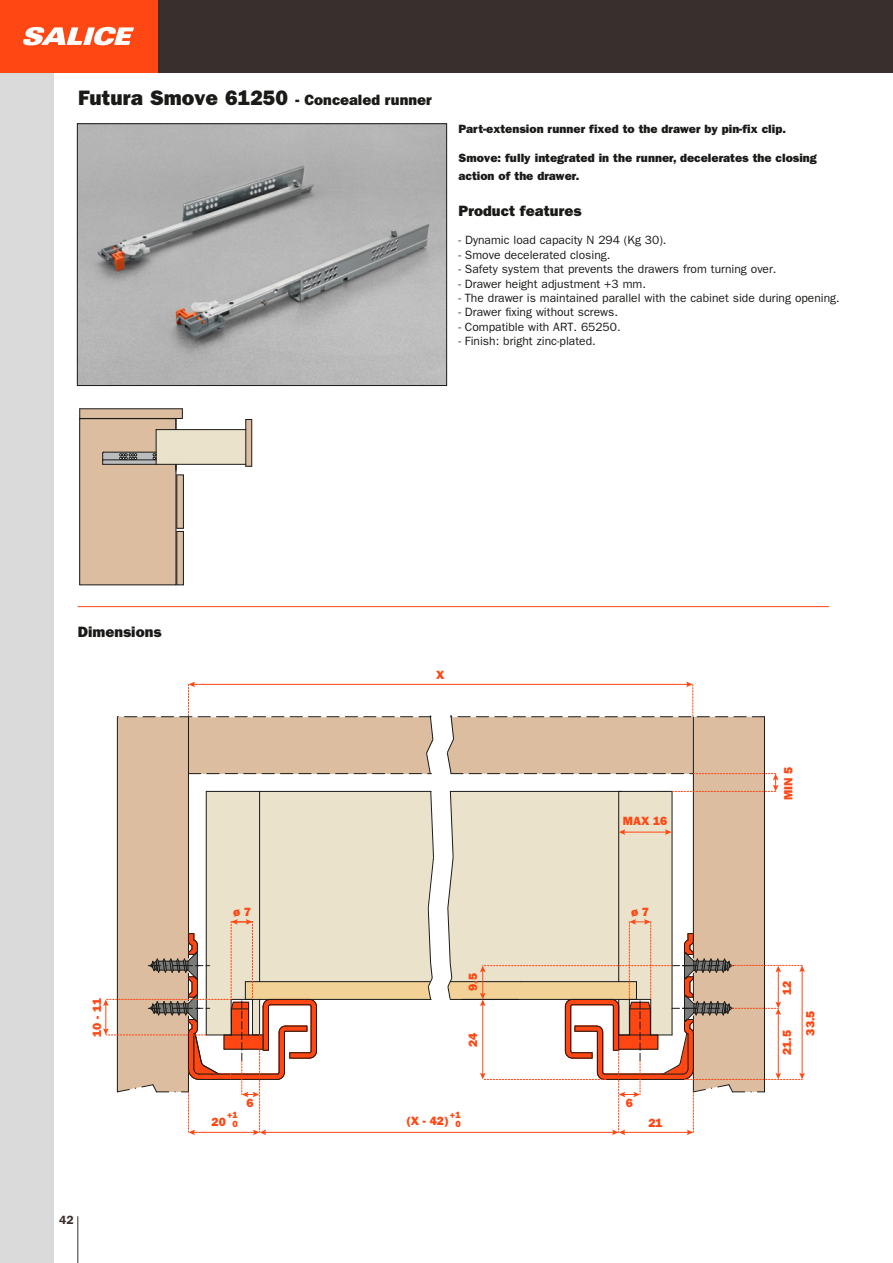
<style>
.page{position:relative;width:893px;height:1263px;background:#fff}
.page>*{position:absolute;margin:0;border:0;box-sizing:border-box;transform-origin:0 0}
.t1{font:21px "ITC Franklin Gothic Std Hvy";color:#1a1a18}
.t2{font:15px "ITC Franklin Gothic Std Hvy";color:#1a1a18}
.t3{font:12px "ITC Franklin Gothic Std";color:#1a1a18}
.t4{font:12px/18px "ITC Franklin Gothic Std Hvy";color:#1a1a18}
.t5{font:12px/23.1px "ITC Franklin Gothic Std Hvy";color:#ff4713}
.t6{font:600 12px "ITC Franklin Gothic Std";color:#392f2d}
.t7{font:9px/9px "ITC Franklin Gothic Std Hvy";color:#ff4713;text-align:right}
.s1{font-size:15px}
</style>
<div class="page">
<div style="left:0;top:0;width:54px;height:1263px;background:#dadada"></div>
<div style="left:0;top:0;width:893px;height:72px;background:#392f2d"></div>
<div style="left:0;top:0;width:157px;height:72px;background:#ff4713"></div>
<svg style="left:23px;top:27px;width:111px;height:18px"></svg>
<hr style="left:78px;top:606px;width:751px;height:1px;background:#ff4713">
<img style="left:79px;top:125px;width:366px;height:259px">
<div style="left:77px;top:123px;width:370px;height:263px;border:1px solid #1a1a18"></div>
<hr style="left:193px;top:684px;width:495px;height:1px;background:#ff4713">
<hr style="left:264px;top:1132px;width:350px;height:1px;background:#ff4713">
<svg style="left:446px;top:682px;width:359px;height:453px"></svg>
<svg style="left:103px;top:682px;width:331px;height:453px"></svg>
<div style="left:80px;top:419px;width:96px;height:166px;background:#dcbda0"></div>
<div style="left:79px;top:418px;width:97px;height:167px;border:1px solid #1a1a18"></div>
<div style="left:177px;top:475px;width:6px;height:53px;background:#dcbda0"></div>
<div style="left:176px;top:474px;width:8px;height:55px;border:1px solid #1a1a18"></div>
<div style="left:177px;top:531px;width:6px;height:54px;background:#dcbda0"></div>
<div style="left:176px;top:531px;width:8px;height:54px;border:1px solid #1a1a18"></div>
<hr style="left:176px;top:433px;width:1px;height:38px;background:#1a1a18">
<div style="left:246px;top:420px;width:6px;height:46px;background:#dcbda0"></div>
<div style="left:80px;top:409px;width:102px;height:9px;background:#dcbda0"></div>
<div style="left:156px;top:429px;width:90px;height:35px;background:#eae2ca"></div>
<svg style="left:102px;top:451px;width:54px;height:13px"></svg>
<hr style="left:103px;top:464px;width:143px;height:1px;background:#1a1a18">
<hr style="left:80px;top:408px;width:102px;height:1px;background:#1a1a18">
<hr style="left:80px;top:418px;width:102px;height:1px;background:#1a1a18">
<svg style="left:176px;top:409px;width:7px;height:20px"></svg>
<svg style="left:245px;top:419px;width:6px;height:11px"></svg>
<hr style="left:251px;top:419px;width:1px;height:47px;background:#1a1a18">
<hr style="left:156px;top:429px;width:90px;height:1px;background:#1a1a18">
<hr style="left:156px;top:430px;width:1px;height:34px;background:#1a1a18">
<hr style="left:245px;top:430px;width:1px;height:36px;background:#1a1a18">
<hr style="left:78px;top:1216px;width:1px;height:47px;background:#392f2d">
<h1 class="t1" style="left:78px;top:85px;width:355px">Futura Smove 61250 <span class="s1">- Concealed runner</span></h1>
<p class="t4" style="left:459px;top:120px;width:329px">Part-extension runner fixed to the drawer by pin-fix clip.</p>
<p class="t4" style="left:459px;top:149px;width:360px">Smove: fully integrated in the runner, decelerates the closing action of the drawer.</p>
<p class="t2" style="left:459px;top:202px;width:124px">Product features</p>
<p class="t3" style="left:459px;top:233px;width:209px">- Dynamic load capacity N 294 (Kg 30).</p>
<p class="t3" style="left:459px;top:248px;width:153px">- Smove decelerated closing.</p>
<p class="t3" style="left:459px;top:262px;width:319px">- Safety system that prevents the drawers from turning over.</p>
<p class="t3" style="left:459px;top:277px;width:189px">- Drawer height adjustment +3 mm.</p>
<p class="t3" style="left:459px;top:291px;width:383px">- The drawer is maintained parallel with the cabinet side during opening.</p>
<p class="t3" style="left:459px;top:305px;width:161px">- Drawer fixing without screws.</p>
<p class="t3" style="left:459px;top:320px;width:164px">- Compatible with ART. 65250.</p>
<p class="t3" style="left:459px;top:334px;width:139px">- Finish: bright zinc-plated.</p>
<p class="t2" style="left:78px;top:623px;width:85px">Dimensions</p>
<p class="t5" style="left:85px;top:1037px;width:41px;rotate:-90deg">10 - 11</p>
<p class="t5" style="left:233px;top:900px;width:19px">ø 7</p>
<p class="t5" style="left:247px;top:1091px;width:9px">6</p>
<p class="t5" style="left:436px;top:663px;width:10px">X</p>
<p class="t5" style="left:461px;top:991px;width:19px;rotate:-90deg">9.5</p>
<p class="t5" style="left:461px;top:1047px;width:16px;rotate:-90deg">24</p>
<p class="t5" style="left:623px;top:809px;width:46px">MAX 16</p>
<p class="t5" style="left:631px;top:900px;width:19px">ø 7</p>
<p class="t5" style="left:626px;top:1091px;width:9px">6</p>
<p class="t5" style="left:777px;top:800px;width:35px;rotate:-90deg">MIN 5</p>
<p class="t5" style="left:776px;top:995px;width:16px;rotate:-90deg">12</p>
<p class="t5" style="left:776px;top:1035px;width:27px;text-indent:-20px;rotate:-90deg">21.5<br>33.5</p>
<p class="t6" style="left:59px;top:1213px;width:16px">42</p>
<p class="t5" style="left:212px;top:1110px;width:16px">20</p>
<p class="t7" style="left:227px;top:1110px;width:12px">+1<br>0</p>
<p class="t5" style="left:406px;top:1109px;width:44px">(X - 42)</p>
<p class="t7" style="left:450px;top:1110px;width:12px">+1<br>0</p>
<p class="t5" style="left:648px;top:1111px;width:16px">21</p>
</div>
